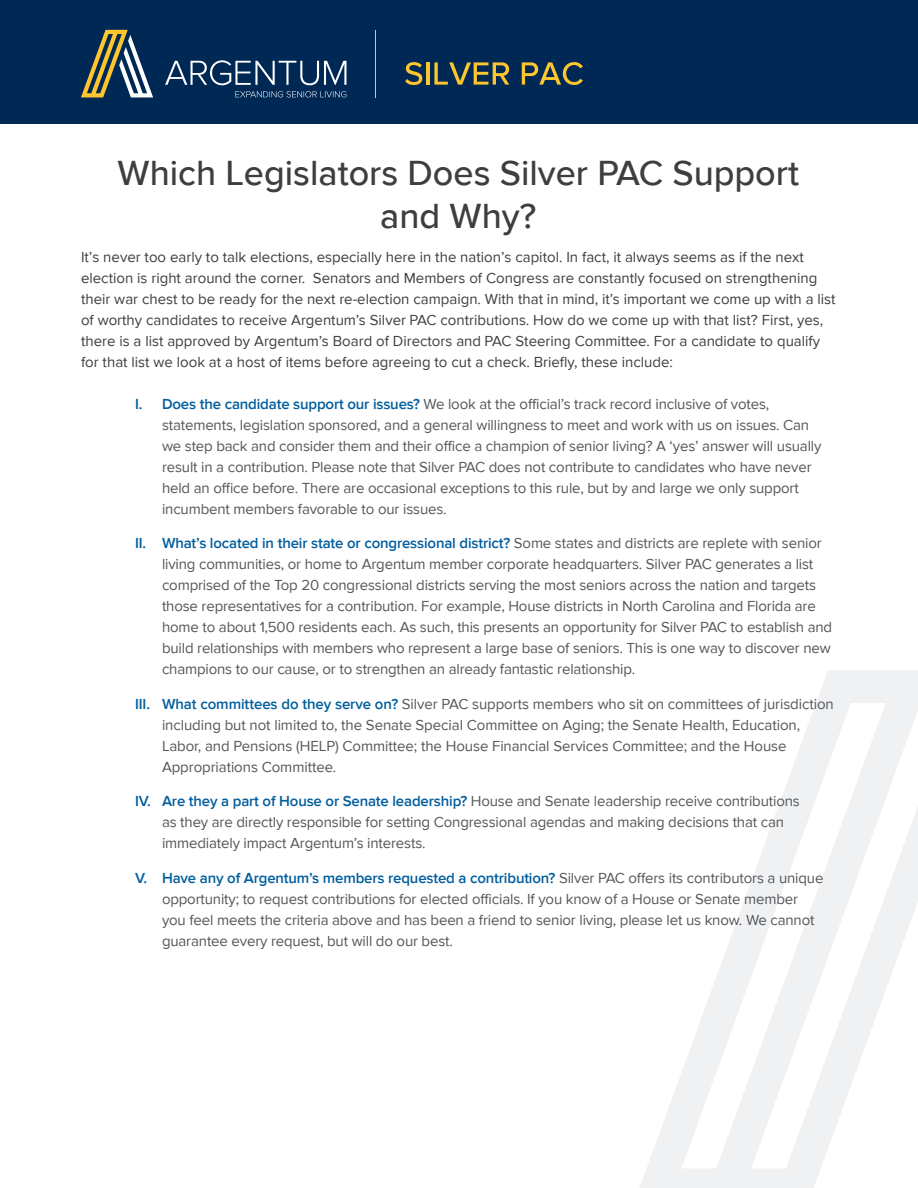
<style>
.page{position:relative;width:918px;height:1188px;background:#fff}
.page>*{position:absolute;margin:0;border:0;box-sizing:border-box;transform-origin:0 0}
.Body{font:500 36px/43.2px "Proxima Nova";color:#3e3e3f;text-align:center}
.t1{font:15px/21px "Proxima Nova";letter-spacing:-.01em;color:#555659}
.Body-2{font:15px/21px "Proxima Nova";color:#3e3e3f}
.s1{font-weight:600;color:#005e9e}
</style>
<div class="page">
<svg style="left:640px;top:670px;width:278px;height:518px"></svg>
<div style="left:0;top:0;width:918px;height:124px;background:#002854"></div>
<svg style="left:81px;top:30px;width:72px;height:67px"></svg>
<svg style="left:165px;top:60px;width:181px;height:25px"></svg>
<svg style="left:235px;top:91px;width:111px;height:6px"></svg>
<hr style="left:375px;top:30px;width:1px;height:67px;background:#fec62e">
<svg style="left:405px;top:62px;width:17px;height:23px"></svg>
<hr style="left:426px;top:62px;width:3px;height:23px;background:#fec62e">
<svg style="left:434px;top:62px;width:75px;height:23px"></svg>
<svg style="left:522px;top:62px;width:61px;height:23px"></svg>
<p class="Body" style="left:118px;top:152px;width:683px">Which Legislators Does Silver PAC Support and Why?</p>
<p class="Body-2" style="left:81px;top:247px;width:756px">It’s never too early to talk elections, especially here in the nation’s capitol. In fact, it always seems as if the next election is right around the corner. Senators and Members of Congress are constantly focused on strengthening their war chest to be ready for the next re-election campaign. With that in mind, it’s important we come up with a list of worthy candidates to receive Argentum’s Silver PAC contributions. How do we come up with that list? First, yes, there is a list approved by Argentum’s Board of Directors and PAC Steering Committee. For a candidate to qualify for that list we look at a host of items before agreeing to cut a check. Briefly, these include:</p>
<p class="t1" style="left:162px;top:393px;width:661px;text-indent:-27px"><span class="s1">I. Does the candidate support our issues?</span> We look at the official’s track record inclusive of votes, statements, legislation sponsored, and a general willingness to meet and work with us on issues. Can we step back and consider them and their office a champion of senior living? A ‘yes’ answer will usually result in a contribution. Please note that Silver PAC does not contribute to candidates who have never held an office before. There are occasional exceptions to this rule, but by and large we only support incumbent members favorable to our issues.</p>
<p class="t1" style="left:162px;top:533px;width:672px;text-indent:-27px"><span class="s1">II. What’s located in their state or congressional district?</span> Some states and districts are replete with senior living communities, or home to Argentum member corporate headquarters. Silver PAC generates a list comprised of the Top 20 congressional districts serving the most seniors across the nation and targets those representatives for a contribution. For example, House districts in North Carolina and Florida are home to about 1,500 residents each. As such, this presents an opportunity for Silver PAC to establish and build relationships with members who represent a large base of seniors. This is one way to discover new champions to our cause, or to strengthen an already fantastic relationship.</p>
<p class="t1" style="left:162px;top:693px;width:673px;text-indent:-27px"><span class="s1">III. What committees do they serve on?</span> Silver PAC supports members who sit on committees of jurisdiction including but not limited to, the Senate Special Committee on Aging; the Senate Health, Education, Labor, and Pensions (HELP) Committee; the House Financial Services Committee; and the House Appropriations Committee.</p>
<p class="t1" style="left:162px;top:791px;width:639px;text-indent:-27px"><span class="s1">IV. Are they a part of House or Senate leadership?</span> House and Senate leadership receive contributions as they are directly responsible for setting Congressional agendas and making decisions that can immediately impact Argentum’s interests.</p>
<p class="t1" style="left:162px;top:867px;width:663px;text-indent:-27px"><span class="s1">V. Have any of Argentum’s members requested a contribution?</span> Silver PAC offers its contributors a unique opportunity; to request contributions for elected officials. If you know of a House or Senate member you feel meets the criteria above and has been a friend to senior living, please let us know. We cannot guarantee every request, but will do our best.</p>
</div>
